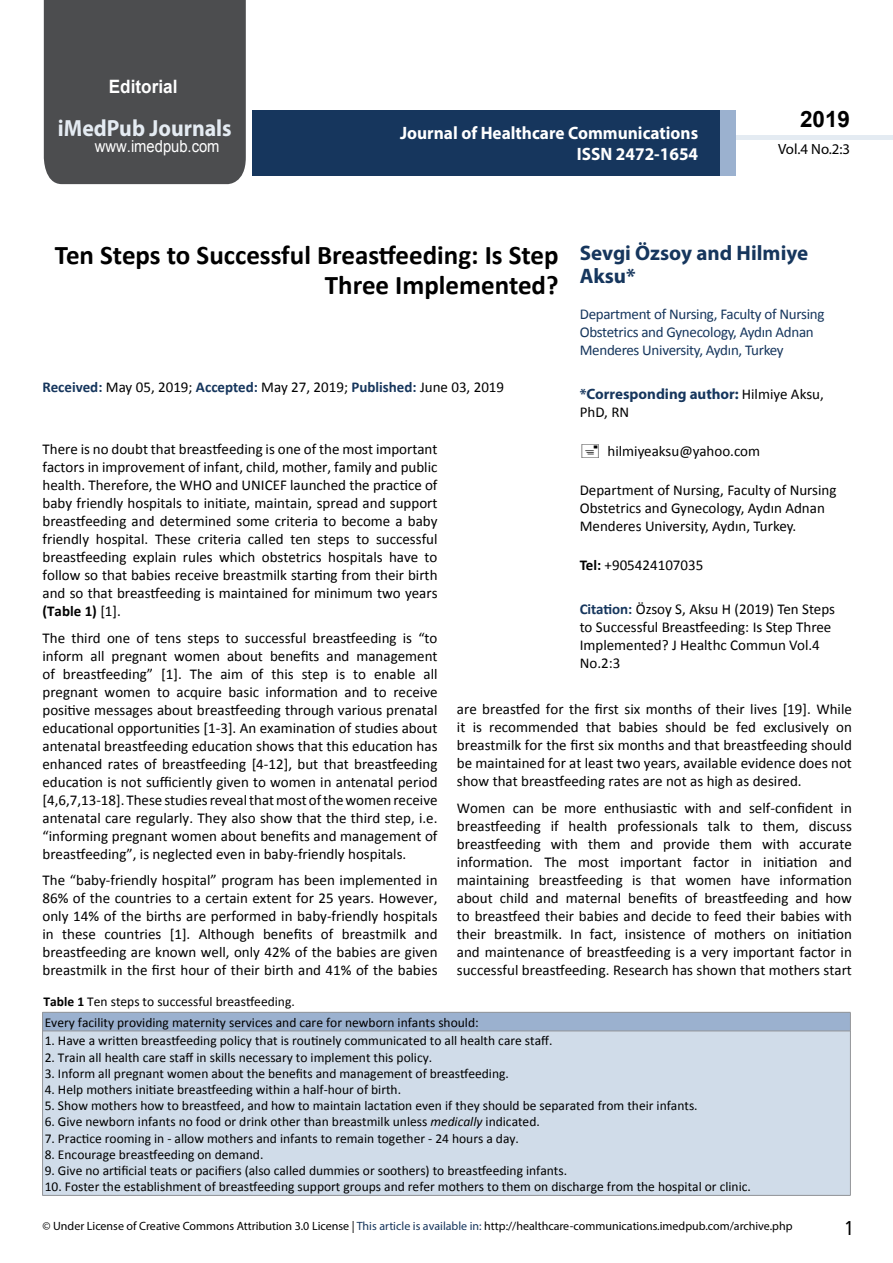
<style>
.page{position:relative;width:893px;height:1263px;background:#fff}
.page>*{position:absolute;margin:0;border:0;box-sizing:border-box;transform-origin:0 0}
.t1{font:700 27px/29.7px "Calibri";color:#000;text-align:right}
.t2{font:25.5px "Tunga";color:#000}
.t3{font:700 23.4px "Myriad Pro";color:#e4ebf2;scale:.93 1}
.t4{font:700 22.5px "Arial";color:#000}
.t5{font:700 21px/23.1px "Myriad Pro";color:#16365d}
.t6{font:700 18.45px "Arial";color:#fff;scale:.93 1}
.t7{font:700 18px/21.6px "Myriad Pro";color:#fff;text-align:right;scale:.96 1}
.t8{font:16.5px "Arial";color:#fff;scale:.89 1}
.t9{font:15px/18px "Calibri";color:#000;text-align:justify}
.t10{font:15px/18px "Calibri";letter-spacing:-.02em;color:#16365d}
.t11{font:700 15px "Myriad Pro";color:#16365d}
.t12{font:14.85px "Myriad Pro";color:#000}
.t13{font:13.5px "Calibri";color:#000}
.t14{font:12px "Myriad Pro";color:#000}
.s1{font-family:"Calibri";font-weight:400;color:#000}
.s2{font-weight:700}
.s3{font-weight:700;color:#16365d}
.s4{font-style:italic}
.s5{color:#16365d}
</style>
<div class="page">
<div style="left:44px;top:0;width:202px;height:184px;background:#4c4d4f"></div>
<div style="left:736px;top:135px;width:157px;height:5px;background:#e4ebf2"></div>
<div style="left:252px;top:110px;width:469px;height:66px;background:#16365d"></div>
<div style="left:720px;top:110px;width:16px;height:66px;background:#9bb1cf"></div>
<div style="left:43px;top:1012px;width:807px;height:19px;background:#9bb1cf"></div>
<div style="left:43px;top:1031px;width:807px;height:164px;background:#d0dce9"></div>
<hr style="left:42px;top:1031px;width:1px;height:164px;background:#939598">
<hr style="left:850px;top:1031px;width:1px;height:164px;background:#939598">
<hr style="left:43px;top:1195px;width:807px;height:1px;background:#939598">
<hr style="left:43px;top:1012px;width:807px;height:1px;background:#939598">
<svg style="left:42px;top:1012px;width:1px;height:19px"></svg>
<svg style="left:850px;top:1012px;width:1px;height:19px"></svg>
<hr style="left:43px;top:1031px;width:807px;height:1px;background:#939598">
<p class="t6" style="left:109px;top:75px;width:75px">Editorial</p>
<h3 class="t3" style="left:58px;top:113px;width:188px">iMedPub Journals</h3>
<p class="t8" style="left:95px;top:135px;width:142px">www.imedpub.com</p>
<p class="t7" style="left:400px;top:121px;width:312px">Journal of Healthcare Communications<br>ISSN 2472-1654</p>
<h3 class="t4" style="left:800px;top:104px;width:52px">2019</h3>
<p class="t12" style="left:778px;top:140px;width:74px">Vol.4 No.2:3</p>
<h3 class="t5" style="left:580px;top:241px;width:230px">Sevgi Özsoy and Hilmiye<br>Aksu*</h3>
<p class="t10" style="left:580px;top:305px;width:246px">Department of Nursing, Faculty of Nursing<br>Obstetrics and Gynecology, Aydın Adnan<br>Menderes University, Aydın, Turkey</p>
<p class="t11" style="left:580px;top:384px;width:246px">*Corresponding author: <span class="s1">Hilmiye Aksu,</span></p>
<p class="t9" style="left:580px;top:403px;width:51px">PhD, RN</p>
<p class="t9" style="left:607px;top:442px;width:154px">hilmiyeaksu@yahoo.com</p>
<p class="t9" style="left:580px;top:481px;width:258px;text-align:left">Department of Nursing, Faculty of Nursing<br>Obstetrics and Gynecology, Aydın Adnan<br>Menderes University, Aydın, Turkey.</p>
<p class="t9" style="left:580px;top:556px;width:125px"><span class="s2">Tel:</span> +905424107035</p>
<p class="t9" style="left:580px;top:600px;width:257px;text-align:left"><span class="s3">Citation:</span> Özsoy S, Aksu H (2019) Ten Steps to Successful Breastfeeding: Is Step Three<br>Implemented? J Healthc Commun Vol.4<br>No.2:3</p>
<h1 class="t1" style="left:55px;top:241px;width:505px">Ten Steps to Successful Breastfeeding: Is Step<br>Three Implemented?</h1>
<p class="t9" style="left:43px;top:378px;width:463px"><span class="s3">Received:</span> May 05, 2019; <span class="s3">Accepted:</span> May 27, 2019; <span class="s3">Published:</span> June 03, 2019</p>
<p class="t9" style="left:43px;top:440px;width:397px">There is no doubt that breastfeeding is one of the most important factors in improvement of infant, child, mother, family and public health. Therefore, the WHO and UNICEF launched the practice of baby friendly hospitals to initiate, maintain, spread and support breastfeeding and determined some criteria to become a baby friendly hospital. These criteria called ten steps to successful breastfeeding explain rules which obstetrics hospitals have to follow so that babies receive breastmilk starting from their birth and so that breastfeeding is maintained for minimum two years <span class="s2">(Table 1)</span> [1].</p>
<p class="t9" style="left:43px;top:629px;width:397px">The third one of tens steps to successful breastfeeding is “to inform all pregnant women about benefits and management of breastfeeding” [1]. The aim of this step is to enable all pregnant women to acquire basic information and to receive positive messages about breastfeeding through various prenatal educational opportunities [1-3]. An examination of studies about antenatal breastfeeding education shows that this education has enhanced rates of breastfeeding [4-12], but that breastfeeding education is not sufficiently given to women in antenatal period [4,6,7,13-18]. These studies reveal that most of the women receive antenatal care regularly. They also show that the third step, i.e. “informing pregnant women about benefits and management of breastfeeding”, is neglected even in baby-friendly hospitals.</p>
<p class="t9" style="left:43px;top:871px;width:397px">The “baby-friendly hospital” program has been implemented in 86% of the countries to a certain extent for 25 years. However, only 14% of the births are performed in baby-friendly hospitals in these countries [1]. Although benefits of breastmilk and breastfeeding are known well, only 42% of the babies are given breastmilk in the first hour of their birth and 41% of the babies</p>
<p class="t9" style="left:457px;top:700px;width:397px">are breastfed for the first six months of their lives [19]. While it is recommended that babies should be fed exclusively on breastmilk for the first six months and that breastfeeding should be maintained for at least two years, available evidence does not show that breastfeeding rates are not as high as desired.</p>
<p class="t9" style="left:457px;top:799px;width:397px">Women can be more enthusiastic with and self-confident in breastfeeding if health professionals talk to them, discuss breastfeeding with them and provide them with accurate information. The most important factor in initiation and maintaining breastfeeding is that women have information about child and maternal benefits of breastfeeding and how to breastfeed their babies and decide to feed their babies with their breastmilk. In fact, insistence of mothers on initiation and maintenance of breastfeeding is a very important factor in successful breastfeeding. Research has shown that mothers start</p>
<p class="t13" style="left:44px;top:993px;width:253px"><span class="s2">Table 1</span> Ten steps to successful breastfeeding.</p>
<p class="t13" style="left:45px;top:1014px;width:436px">Every facility providing maternity services and care for newborn infants should:</p>
<p class="t13" style="left:45px;top:1032px;width:509px">1. Have a written breastfeeding policy that is routinely communicated to all health care staff.</p>
<p class="t13" style="left:45px;top:1048px;width:389px">2. Train all health care staff in skills necessary to implement this policy.</p>
<p class="t13" style="left:45px;top:1065px;width:466px">3. Inform all pregnant women about the benefits and management of breastfeeding.</p>
<p class="t13" style="left:45px;top:1081px;width:358px">4. Help mothers initiate breastfeeding within a half-hour of birth.</p>
<p class="t13" style="left:45px;top:1097px;width:654px">5. Show mothers how to breastfeed, and how to maintain lactation even if they should be separated from their infants.</p>
<p class="t13" style="left:45px;top:1113px;width:497px">6. Give newborn infants no food or drink other than breastmilk unless <span class="s4">medically</span> indicated.</p>
<p class="t13" style="left:45px;top:1129px;width:476px">7. Practice rooming in - allow mothers and infants to remain together - 24 hours a day.</p>
<p class="t13" style="left:45px;top:1146px;width:220px">8. Encourage breastfeeding on demand.</p>
<p class="t13" style="left:45px;top:1162px;width:524px">9. Give no artificial teats or pacifiers (also called dummies or soothers) to breastfeeding infants.</p>
<p class="t13" style="left:45px;top:1178px;width:708px">10. Foster the establishment of breastfeeding support groups and refer mothers to them on discharge from the hospital or clinic.</p>
<p class="t14" style="left:43px;top:1218px;width:752px">© Under License of Creative Commons Attribution 3.0 License | <span class="s5">This article is available in:</span> http://healthcare-communications.imedpub.com/archive.php</p>
<h2 class="t2" style="left:845px;top:1211px;width:9px">1</h2>
</div>
